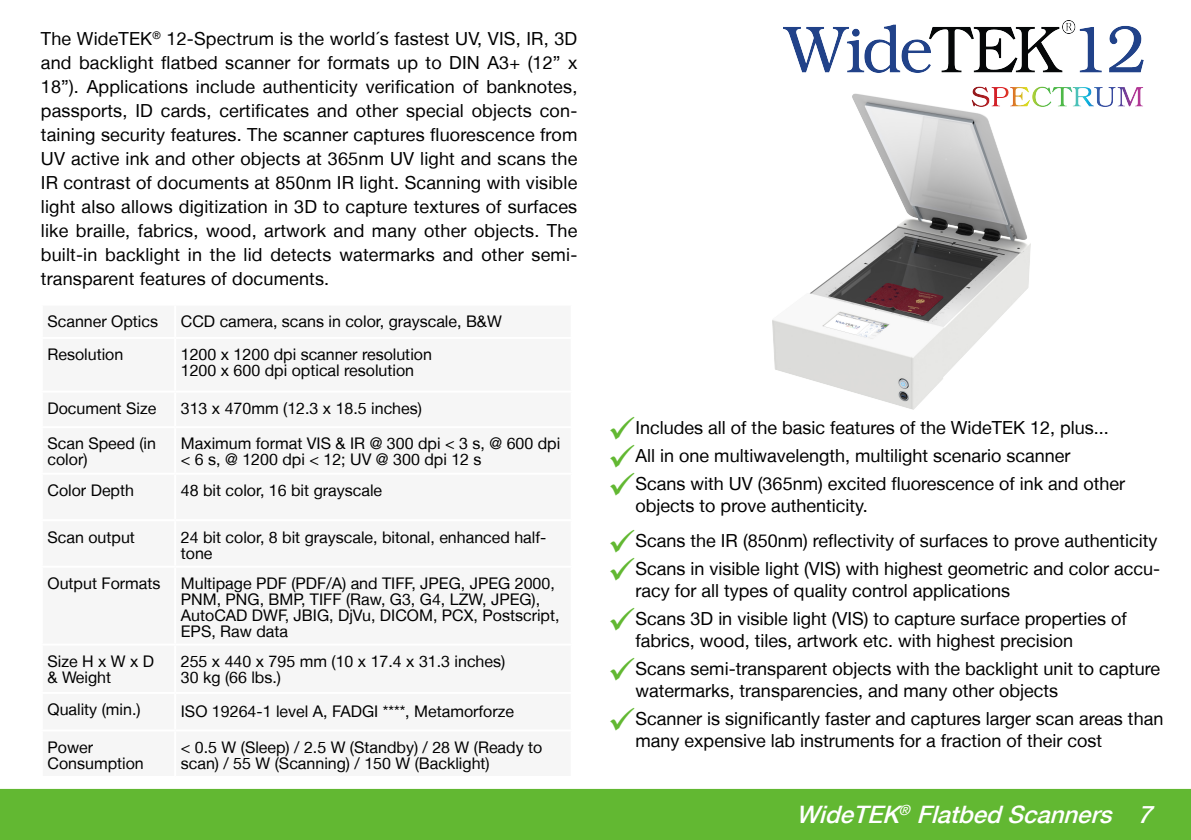
<style>
.page{position:relative;width:1191px;height:840px;background:#fff}
.page>*{position:absolute;margin:0;border:0;box-sizing:border-box;transform-origin:0 0}
.t1{font:italic 500 24px "Helvetica Neue LT Com";color:#fff}
.t2{font:18px/24px "Helvetica Neue LT";color:#000}
.t3{font:16px/16px "Helvetica Neue LT";color:#000}
.s1{color:#62b832}
</style>
<div class="page">
<div style="left:2px;top:790px;width:1187px;height:47px;background:#62b832"></div>
<div style="left:0;top:788px;width:1191px;height:51px;border:4px solid #62b832"></div>
<img style="left:783px;top:21px;width:360px;height:85px">
<img style="left:772px;top:93px;width:259px;height:316px">
<p class="t2" style="left:41px;top:27px;width:538px;text-align:justify">The WideTEK<sup>®</sup> 12-Spectrum is the world´s fastest UV, VIS, IR, 3D and backlight flatbed scanner for formats up to DIN A3+ (12” x 18”). Applications include authenticity verification of banknotes, passports, ID cards, certificates and other special objects con&shy;taining security features. The scanner captures fluorescence from UV active ink and other objects at 365nm UV light and scans the IR contrast of documents at 850nm IR light. Scanning with visible light also allows digitization in 3D to capture textures of surfaces like braille, fabrics, wood, artwork and many other objects. The built-in backlight in the lid detects watermarks and other semi&shy;transparent features of documents.</p>
<p class="t3" style="left:47px;top:313px;width:112px">Scanner Optics</p>
<p class="t3" style="left:181px;top:313px;width:322px">CCD camera, scans in color, grayscale, B&amp;W</p>
<p class="t3" style="left:47px;top:346px;width:77px">Resolution</p>
<p class="t3" style="left:181px;top:346px;width:253px">1200 x 1200 dpi scanner resolution<br>1200 x 600 dpi optical resolution</p>
<p class="t3" style="left:47px;top:400px;width:110px">Document Size</p>
<p class="t3" style="left:181px;top:400px;width:243px">313 x 470mm (12.3 x 18.5 inches)</p>
<p class="t3" style="left:47px;top:435px;width:110px">Scan Speed (in color)</p>
<p class="t3" style="left:181px;top:435px;width:381px">Maximum format VIS &amp; IR @ 300 dpi &lt; 3 s, @ 600 dpi &lt; 6 s, @ 1200 dpi &lt; 12; UV @ 300 dpi 12 s</p>
<p class="t3" style="left:47px;top:482px;width:88px">Color Depth</p>
<p class="t3" style="left:181px;top:482px;width:203px">48 bit color, 16 bit grayscale</p>
<p class="t3" style="left:47px;top:528px;width:89px">Scan output</p>
<p class="t3" style="left:181px;top:528px;width:367px">24 bit color, 8 bit grayscale, bitonal, enhanced half&shy;tone</p>
<p class="t3" style="left:47px;top:575px;width:114px">Output Formats</p>
<p class="t3" style="left:181px;top:575px;width:380px">Multipage PDF (PDF/A) and TIFF, JPEG, JPEG 2000, PNM, PNG, BMP, TIFF (Raw, G3, G4, LZW, JPEG), AutoCAD DWF, JBIG, DjVu, DICOM, PCX, Postscript, EPS, Raw data</p>
<p class="t3" style="left:47px;top:652px;width:108px">Size H x W x D &amp; Weight</p>
<p class="t3" style="left:181px;top:652px;width:326px">255 x 440 x 795 mm (10 x 17.4 x 31.3 inches)<br>30 kg (66 lbs.)</p>
<p class="t3" style="left:47px;top:701px;width:95px">Quality (min.)</p>
<p class="t3" style="left:181px;top:703px;width:335px">ISO 19264-1 level A, FADGI ****, Metamorforze</p>
<p class="t3" style="left:47px;top:738px;width:98px">Power<br>Consumption</p>
<p class="t3" style="left:181px;top:738px;width:363px">&lt; 0.5 W (Sleep) / 2.5 W (Standby) / 28 W (Ready to scan) / 55 W (Scanning) / 150 W (Backlight)</p>
<p class="t2" style="left:607px;top:415px;width:503px"><span class="s1">✓</span>Includes all of the basic features of the WideTEK 12, plus...</p>
<p class="t2" style="left:607px;top:443px;width:464px"><span class="s1">✓</span>All in one multiwavelength, multilight scenario scanner</p>
<p class="t2" style="left:635px;top:472px;width:491px;line-height:22px;text-indent:-28px"><span class="s1">✓</span>Scans with UV (365nm) excited fluorescence of ink and other objects to prove authenticity.</p>
<p class="t2" style="left:607px;top:527px;width:551px"><span class="s1">✓</span>Scans the IR (850nm) reflectivity of surfaces to prove authenticity</p>
<p class="t2" style="left:635px;top:556px;width:526px;line-height:22px;text-indent:-28px"><span class="s1">✓</span>Scans in visible light (VIS) with highest geometric and color accu&shy;racy for all types of quality control applications</p>
<p class="t2" style="left:635px;top:606px;width:493px;line-height:22px;text-indent:-28px"><span class="s1">✓</span>Scans 3D in visible light (VIS) to capture surface properties of fabrics, wood, tiles, artwork etc. with highest precision</p>
<p class="t2" style="left:635px;top:656px;width:526px;line-height:22px;text-indent:-28px"><span class="s1">✓</span>Scans semi-transparent objects with the backlight unit to capture watermarks, transparencies, and many other objects</p>
<p class="t2" style="left:635px;top:706px;width:529px;line-height:22px;text-indent:-28px"><span class="s1">✓</span>Scanner is significantly faster and captures larger scan areas than many expensive lab instruments for a fraction of their cost</p>
<h1 class="t1" style="left:796px;top:799px;width:364px">WideTEK<sup>®</sup> Flatbed Scanners 7</h1>
</div>
